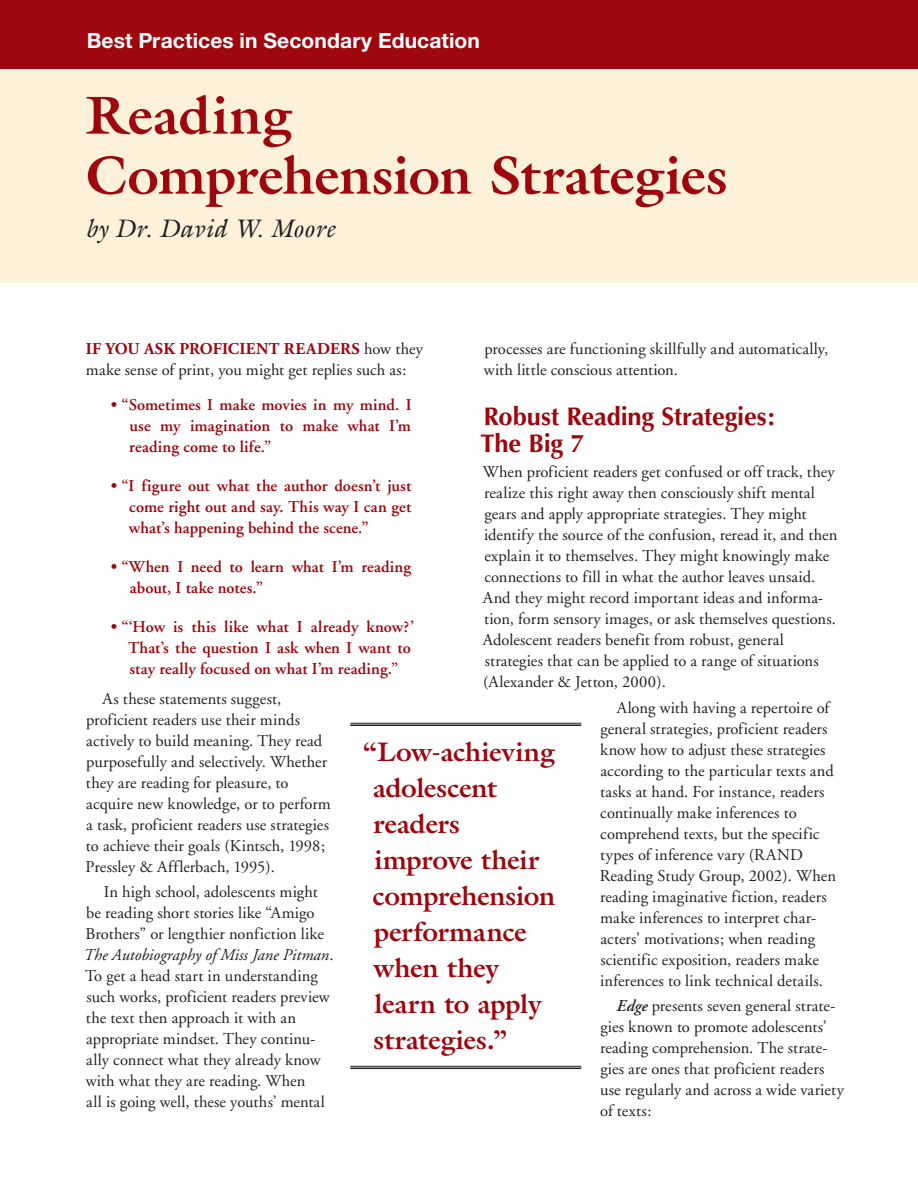
<style>
.page{position:relative;width:918px;height:1188px;background:#fff}
.page>*{position:absolute;margin:0;border:0;box-sizing:border-box;transform-origin:0 0}
.t1{font:700 54px/60px "Galliard";letter-spacing:-.005em;color:#9d070d}
.t2{font:700 27px/36px "Galliard";letter-spacing:-.01em;color:#9d070d}
.t3{font:700 25.5px/27px "Optima";letter-spacing:-.005em;color:#9d070d}
.t4{font:italic 25.5px "Galliard";letter-spacing:.01em;color:#231f20}
.t5{font:700 21px "Helvetica Neue";letter-spacing:.005em;color:#fff}
.t6{font:16.5px/21px "Adobe Garamond";letter-spacing:.005em;color:#231f20}
.t7{font:600 16.5px/21px "Adobe Garamond";letter-spacing:.01em;color:#9d070d;text-align:justify}
.s1{font-weight:700;color:#9d070d}
.s2{font-style:italic}
.s3{font-weight:600;font-style:italic}
</style>
<div class="page">
<div style="left:0;top:0;width:918px;height:284px;background:#fef1d9"></div>
<div style="left:0;top:0;width:918px;height:69px;background:#9d070d"></div>
<hr style="left:350px;top:723px;width:231px;height:1px;background:#231f20">
<hr style="left:350px;top:724px;width:231px;height:2px;background:#231f20">
<hr style="left:350px;top:1068px;width:231px;height:1px;background:#231f20">
<hr style="left:350px;top:1066px;width:231px;height:1px;background:#231f20">
<p class="t5" style="left:87px;top:27px;width:395px">Best Practices in Secondary Education</p>
<h1 class="t1" style="left:86px;top:85px;width:644px">Reading<br>Comprehension Strategies</h1>
<h3 class="t4" style="left:86px;top:213px;width:251px">by Dr. David W. Moore</h3>
<p class="t6" style="left:86px;top:339px;width:339px"><span class="s1">IF YOU ASK PROFICIENT READERS</span> how they make sense of print, you might get replies such as:</p>
<p class="t7" style="left:129px;top:394px;width:284px;text-indent:-19px">• “Sometimes I make movies in my mind. I use my imagination to make what I’m reading come to life.”</p>
<p class="t7" style="left:129px;top:475px;width:284px;text-indent:-18px">• “I figure out what the author doesn’t just come right out and say. This way I can get what’s happening behind the scene.”</p>
<p class="t7" style="left:130px;top:556px;width:283px;text-indent:-19px">• “When I need to learn what I’m reading about, I take notes.”</p>
<p class="t7" style="left:128px;top:616px;width:288px;text-align:left;text-indent:-17px">• “‘How is this like what I already know?’<br>That’s the question I ask when I want to stay really focused on what I’m reading.”</p>
<p class="t6" style="left:86px;top:688px;width:247px;text-indent:17px">As these statements suggest, proficient readers use their minds actively to build meaning. They read purposefully and selectively. Whether they are reading for pleasure, to acquire new knowledge, or to perform a task, proficient readers use strategies to achieve their goals (Kintsch, 1998; Pressley &amp; Afflerbach, 1995).</p>
<p class="t6" style="left:84px;top:882px;width:251px;text-indent:20px">In high school, adolescents might be reading short stories like “Amigo Brothers” or lengthier nonfiction like <span class="s2">The Autobiography of Miss Jane Pitman</span>.<br>To get a head start in understanding such works, proficient readers preview the text then approach it with an appropriate mindset. They continu&shy;ally connect what they already know with what they are reading. When<br>all is going well, these youths’ mental</p>
<p class="t6" style="left:484px;top:339px;width:346px">processes are functioning skillfully and automatically, with little conscious attention.</p>
<h3 class="t3" style="left:480px;top:403px;width:296px">Robust Reading Strategies:<br>The Big 7</h3>
<p class="t6" style="left:483px;top:462px;width:356px">When proficient readers get confused or off track, they realize this right away then consciously shift mental gears and apply appropriate strategies. They might identify the source of the confusion, reread it, and then explain it to themselves. They might knowingly make connections to fill in what the author leaves unsaid.<br>And they might record important ideas and informa&shy;tion, form sensory images, or ask themselves questions.<br>Adolescent readers benefit from robust, general strategies that can be applied to a range of situations (Alexander &amp; Jetton, 2000).</p>
<p class="t6" style="left:600px;top:697px;width:238px;text-indent:17px">Along with having a repertoire of general strategies, proficient readers know how to adjust these strategies according to the particular texts and tasks at hand. For instance, readers continually make inferences to comprehend texts, but the specific types of inference vary (RAND Reading Study Group, 2002). When reading imaginative fiction, readers make inferences to interpret char&shy;acters’ motivations; when reading scientific exposition, readers make inferences to link technical details.</p>
<p class="t6" style="left:600px;top:996px;width:245px;text-indent:17px"><span class="s3">Edge</span> presents seven general strate&shy;gies known to promote adolescents’ reading comprehension. The strate&shy;gies are ones that proficient readers use regularly and across a wide variety of texts:</p>
<h2 class="t2" style="left:373px;top:734px;width:184px;text-indent:-10px">“Low-achieving adolescent readers improve their comprehension performance when they learn to apply strategies.”</h2>
</div>
